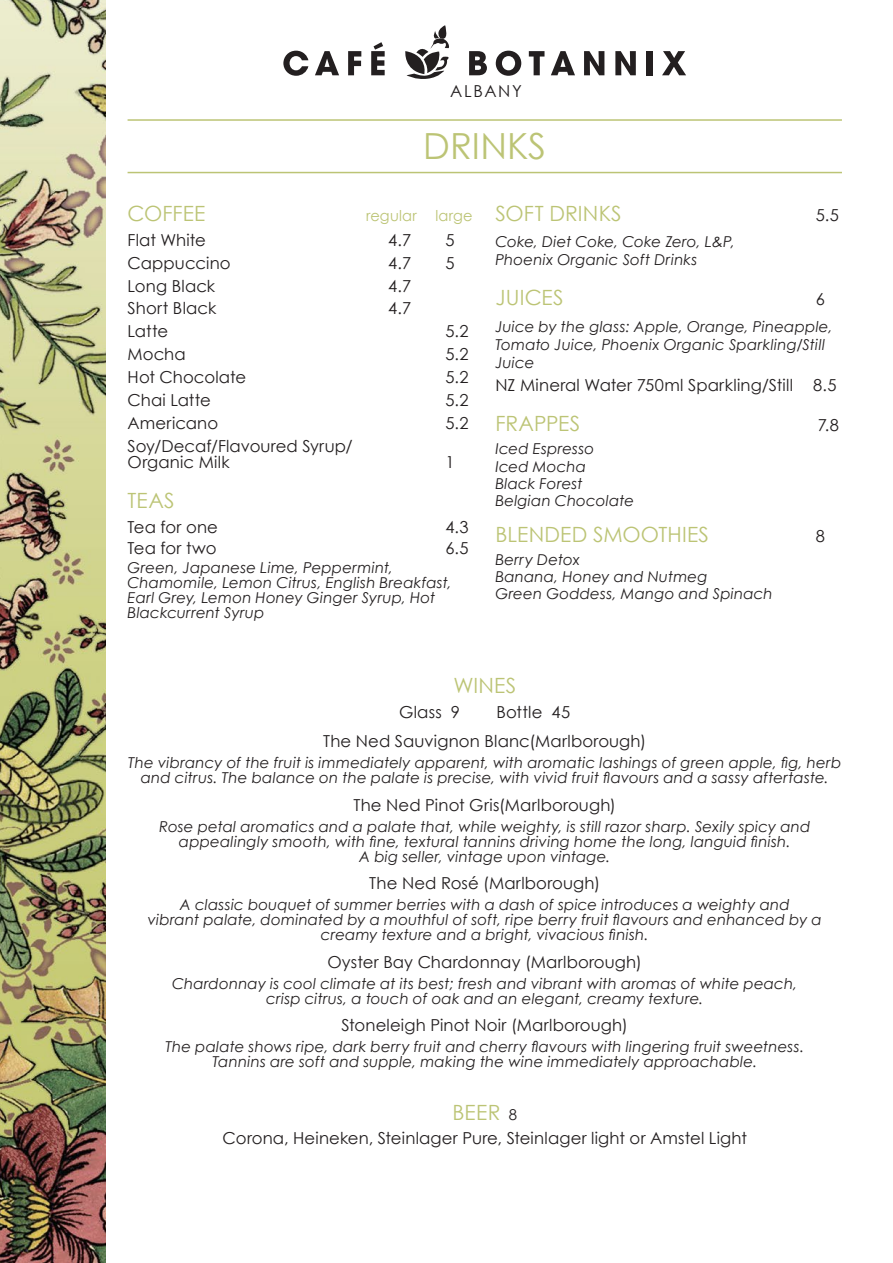
<style>
.page{position:relative;width:893px;height:1263px;background:#fff}
.page>*{position:absolute;margin:0;border:0;box-sizing:border-box;transform-origin:0 0}
.t1{font:36px "Century Gothic";color:#bcc475}
.t2{font:21px "Century Gothic";letter-spacing:.005em;color:#bcc475}
.t3{font:16.5px/16.5px "Century Gothic";letter-spacing:.01em;color:#231f20}
.t4{font:italic 15px/15px "Century Gothic";letter-spacing:.01em;color:#231f20}
.t5{font:15px "Century Gothic";letter-spacing:.015em;color:#bcc475}
.s1{font-size:15px;color:#231f20}
</style>
<div class="page">
<img style="left:0;top:0;width:106px;height:1263px">
<hr style="left:128px;top:119px;width:714px;height:2px;background:#bcc475">
<hr style="left:128px;top:172px;width:714px;height:1px;background:#bcc475">
<svg style="left:283px;top:51px;width:25px;height:25px"></svg>
<svg style="left:315px;top:51px;width:24px;height:24px"></svg>
<svg style="left:348px;top:51px;width:13px;height:24px"></svg>
<svg style="left:371px;top:42px;width:14px;height:33px"></svg>
<svg style="left:469px;top:51px;width:18px;height:24px"></svg>
<svg style="left:496px;top:51px;width:25px;height:25px"></svg>
<svg style="left:529px;top:51px;width:15px;height:24px"></svg>
<svg style="left:551px;top:51px;width:24px;height:24px"></svg>
<svg style="left:584px;top:51px;width:20px;height:24px"></svg>
<svg style="left:615px;top:51px;width:21px;height:24px"></svg>
<div style="left:647px;top:51px;width:6px;height:24px;background:#231f20"></div>
<svg style="left:662px;top:51px;width:24px;height:24px"></svg>
<svg style="left:405px;top:25px;width:44px;height:54px"></svg>
<p class="t3" style="left:450px;top:83px;width:73px">ALBANY</p>
<h1 class="t1" style="left:423px;top:124px;width:124px">DRINKS</h1>
<h2 class="t2" style="left:128px;top:200px;width:79px">COFFEE</h2>
<p class="t5" style="left:366px;top:206px;width:108px">regular large</p>
<p class="t3" style="left:128px;top:231px;width:80px">Flat White</p>
<p class="t3" style="left:388px;top:231px;width:25px">4.7</p>
<p class="t3" style="left:445px;top:231px;width:11px">5</p>
<p class="t3" style="left:128px;top:254px;width:105px">Cappuccino</p>
<p class="t3" style="left:388px;top:254px;width:25px">4.7</p>
<p class="t3" style="left:445px;top:254px;width:11px">5</p>
<p class="t3" style="left:128px;top:277px;width:89px">Long Black</p>
<p class="t3" style="left:388px;top:277px;width:25px">4.7</p>
<p class="t3" style="left:128px;top:300px;width:90px">Short Black</p>
<p class="t3" style="left:388px;top:300px;width:25px">4.7</p>
<p class="t3" style="left:128px;top:323px;width:42px">Latte</p>
<p class="t3" style="left:445px;top:323px;width:25px">5.2</p>
<p class="t3" style="left:128px;top:346px;width:60px">Mocha</p>
<p class="t3" style="left:445px;top:346px;width:25px">5.2</p>
<p class="t3" style="left:128px;top:369px;width:120px">Hot Chocolate</p>
<p class="t3" style="left:445px;top:369px;width:25px">5.2</p>
<p class="t3" style="left:128px;top:391px;width:85px">Chai Latte</p>
<p class="t3" style="left:445px;top:391px;width:25px">5.2</p>
<p class="t3" style="left:128px;top:414px;width:92px">Americano</p>
<p class="t3" style="left:445px;top:414px;width:25px">5.2</p>
<p class="t3" style="left:128px;top:437px;width:227px">Soy/Decaf/Flavoured Syrup/<br>Organic Milk</p>
<p class="t3" style="left:445px;top:454px;width:11px">1</p>
<h2 class="t2" style="left:128px;top:488px;width:48px">TEAS</h2>
<p class="t3" style="left:128px;top:519px;width:92px">Tea for one</p>
<p class="t3" style="left:445px;top:519px;width:25px">4.3</p>
<p class="t3" style="left:128px;top:540px;width:91px">Tea for two</p>
<p class="t3" style="left:445px;top:540px;width:25px">6.5</p>
<p class="t4" style="left:128px;top:560px;width:326px">Green, Japanese Lime, Peppermint, Chamomile, Lemon Citrus, English Breakfast, Earl Grey, Lemon Honey Ginger Syrup, Hot Blackcurrent Syrup</p>
<h2 class="t2" style="left:495px;top:200px;width:128px">SOFT DRINKS</h2>
<p class="t3" style="left:816px;top:206px;width:25px">5.5</p>
<p class="t4" style="left:495px;top:233px;width:241px;line-height:18px">Coke, Diet Coke, Coke Zero, L&amp;P,<br>Phoenix Organic Soft Drinks</p>
<h2 class="t2" style="left:495px;top:285px;width:70px">JUICES</h2>
<p class="t3" style="left:816px;top:291px;width:11px">6</p>
<p class="t4" style="left:495px;top:317px;width:339px;line-height:18px">Juice by the glass: Apple, Orange, Pineapple,<br>Tomato Juice, Phoenix Organic Sparkling/Still<br>Juice</p>
<p class="t3" style="left:495px;top:376px;width:343px">NZ Mineral Water 750ml Sparkling/Still 8.5</p>
<h2 class="t2" style="left:495px;top:410px;width:86px">FRAPPES</h2>
<p class="t3" style="left:818px;top:416px;width:23px">7.8</p>
<p class="t4" style="left:495px;top:440px;width:140px;line-height:17.1px">Iced Espresso<br>Iced Mocha<br>Black Forest<br>Belgian Chocolate</p>
<h2 class="t2" style="left:495px;top:521px;width:215px">BLENDED SMOOTHIES</h2>
<p class="t3" style="left:816px;top:527px;width:11px">8</p>
<p class="t4" style="left:495px;top:551px;width:279px;line-height:17.1px">Berry Detox<br>Banana, Honey and Nutmeg<br>Green Goddess, Mango and Spinach</p>
<h2 class="t2" style="left:453px;top:672px;width:64px">WINES</h2>
<p class="t3" style="left:399px;top:703px;width:62px">Glass 9</p>
<p class="t3" style="left:323px;top:697px;width:325px;line-height:29.2px;text-indent:173px">Bottle 45<br>The Ned Sauvignon Blanc(Marlborough)</p>
<p class="t4" style="left:128px;top:755px;width:715px;text-align:center">The vibrancy of the fruit is immediately apparent, with aromatic lashings of green apple, fig, herb and citrus. The balance on the palate is precise, with vivid fruit flavours and a sassy aftertaste.</p>
<p class="t3" style="left:353px;top:796px;width:264px">The Ned Pinot Gris(Marlborough)</p>
<p class="t4" style="left:159px;top:819px;width:653px;text-align:center">Rose petal aromatics and a palate that, while weighty, is still razor sharp. Sexily spicy and appealingly smooth, with fine, textural tannins driving home the long, languid finish.<br>A big seller, vintage upon vintage.</p>
<p class="t3" style="left:369px;top:874px;width:232px">The Ned Rosé (Marlborough)</p>
<p class="t4" style="left:148px;top:897px;width:676px;text-align:center">A classic bouquet of summer berries with a dash of spice introduces a weighty and<br>vibrant palate, dominated by a mouthful of soft, ripe berry fruit flavours and enhanced by a creamy texture and a bright, vivacious finish.</p>
<p class="t3" style="left:328px;top:953px;width:316px">Oyster Bay Chardonnay (Marlborough)</p>
<p class="t4" style="left:172px;top:976px;width:627px;text-align:center">Chardonnay is cool climate at its best; fresh and vibrant with aromas of white peach, crisp citrus, a touch of oak and an elegant, creamy texture.</p>
<p class="t3" style="left:342px;top:1017px;width:288px">Stoneleigh Pinot Noir (Marlborough)</p>
<p class="t4" style="left:165px;top:1039px;width:640px;text-align:center">The palate shows ripe, dark berry fruit and cherry flavours with lingering fruit sweetness.<br>Tannins are soft and supple, making the wine immediately approachable.</p>
<h2 class="t2" style="left:452px;top:1100px;width:66px">BEER <span class="s1">8</span></h2>
<p class="t3" style="left:223px;top:1129px;width:526px">Corona, Heineken, Steinlager Pure, Steinlager light or Amstel Light</p>
</div>
